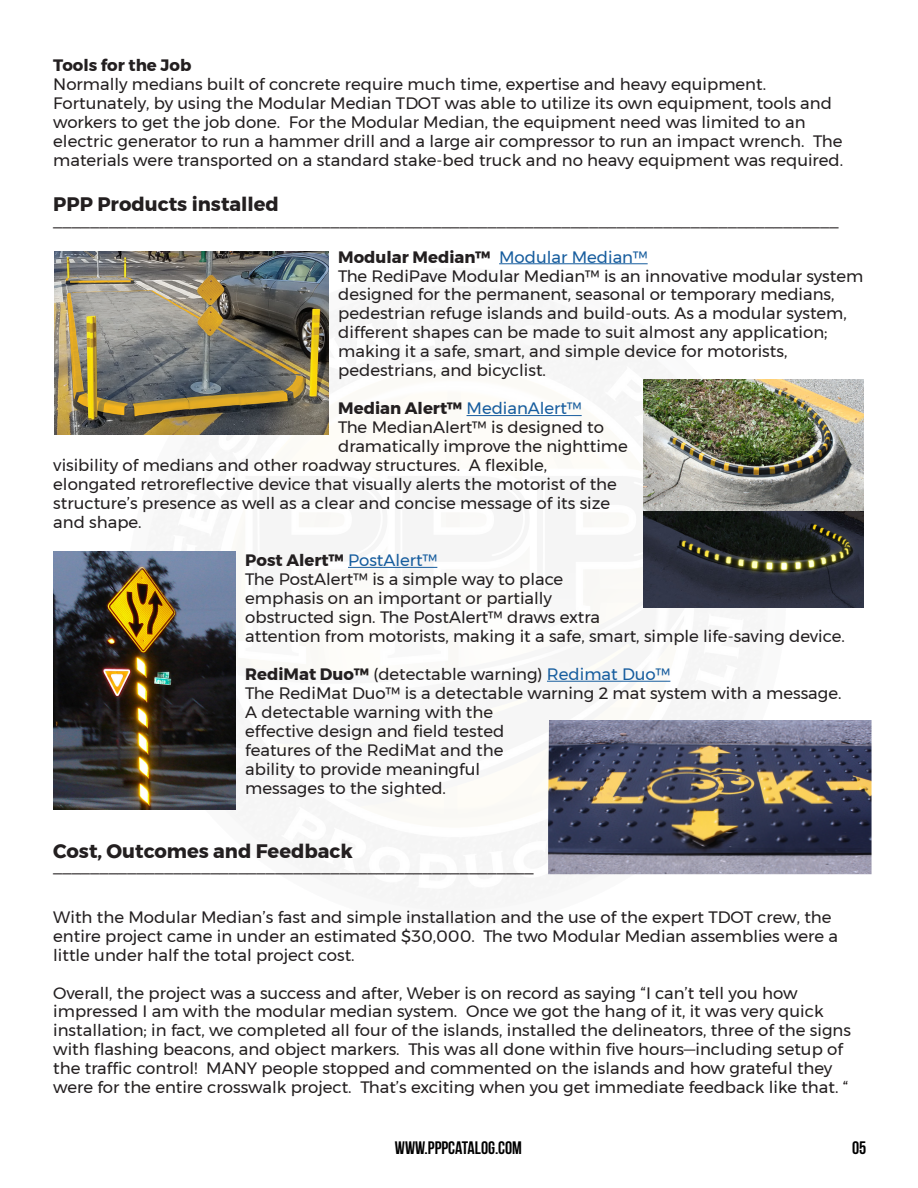
<style>
.page{position:relative;width:918px;height:1188px;background:#fff}
.page>*{position:absolute;margin:0;border:0;box-sizing:border-box;transform-origin:0 0}
.t1{font:700 19.5px "Montserrat";color:#231f20}
.t2{font:700 18px "Bebas Neue";color:#000}
.t3{font:16.5px/18.9px "Montserrat";color:#231f20}
.t4{font:700 16.5px "Montserrat";color:#231f20}
.s1{font-weight:400;color:#175d9e}
.s2{font-weight:700}
.s3{color:#175d9e}
</style>
<div class="page">
<hr style="left:499px;top:263px;width:149px;height:1px;background:#175d9e">
<hr style="left:467px;top:415px;width:115px;height:1px;background:#175d9e">
<hr style="left:348px;top:567px;width:89px;height:1px;background:#175d9e">
<hr style="left:547px;top:681px;width:123px;height:1px;background:#175d9e">
<img style="left:644px;top:511px;width:220px;height:97px">
<img style="left:644px;top:380px;width:220px;height:131px">
<img style="left:54px;top:252px;width:275px;height:183px">
<img style="left:54px;top:551px;width:182px;height:259px">
<img style="left:548px;top:720px;width:324px;height:154px">
<p class="t4" style="left:53px;top:52px;width:140px">Tools for the Job</p>
<p class="t3" style="left:53px;top:75px;width:792px">Normally medians built of concrete require much time, expertise and heavy equipment.<br>Fortunately, by using the Modular Median TDOT was able to utilize its own equipment, tools and workers to get the job done. For the Modular Median, the equipment need was limited to an electric generator to run a hammer drill and a large air compressor to run an impact wrench. The materials were transported on a standard stake-bed truck and no heavy equipment was required.</p>
<p class="t1" style="left:53px;top:189px;width:227px">PPP Products installed</p>
<p class="t3" style="left:53px;top:209px;width:787px">_____________________________________________________________________________________</p>
<p class="t4" style="left:338px;top:243px;width:311px">Modular Median™ <span class="s1">Modular Median™</span></p>
<p class="t3" style="left:338px;top:266px;width:527px">The RediPave Modular Median™ is an innovative modular system designed for the permanent, seasonal or temporary medians, pedestrian refuge islands and build-outs. As a modular system, different shapes can be made to suit almost any application; making it a safe, smart, and simple device for motorists, pedestrians, and bicyclist.</p>
<p class="t4" style="left:338px;top:395px;width:245px">Median Alert™ <span class="s1">MedianAlert™</span></p>
<p class="t3" style="left:338px;top:418px;width:267px">The MedianAlert™ is designed to</p>
<p class="t3" style="left:338px;top:437px;width:291px">dramatically improve the nighttime</p>
<p class="t3" style="left:53px;top:456px;width:496px">visibility of medians and other roadway structures. A flexible,</p>
<p class="t3" style="left:53px;top:475px;width:565px">elongated retroreflective device that visually alerts the motorist of the</p>
<p class="t3" style="left:53px;top:494px;width:558px">structure’s presence as well as a clear and concise message of its size</p>
<p class="t3" style="left:53px;top:513px;width:90px">and shape.</p>
<p class="t4" style="left:245px;top:547px;width:194px">Post Alert™ <span class="s1">PostAlert™</span></p>
<p class="t3" style="left:245px;top:570px;width:601px">The PostAlert™ is a simple way to place<br>emphasis on an important or partially<br>obstructed sign. The PostAlert™ draws extra<br>attention from motorists, making it a safe, smart, simple life-saving device.</p>
<p class="t3" style="left:245px;top:665px;width:427px"><span class="s2">RediMat Duo™</span> (detectable warning) <span class="s3">Redimat Duo™</span></p>
<p class="t3" style="left:245px;top:683px;width:598px">The RediMat Duo™ is a detectable warning 2 mat system with a message.<br>A detectable warning with the<br>effective design and field tested<br>features of the RediMat and the<br>ability to provide meaningful<br>messages to the sighted.</p>
<p class="t1" style="left:53px;top:835px;width:301px">Cost, Outcomes and Feedback</p>
<p class="t3" style="left:53px;top:856px;width:482px">____________________________________________________</p>
<p class="t3" style="left:53px;top:907px;width:786px">With the Modular Median’s fast and simple installation and the use of the expert TDOT crew, the entire project came in under an estimated $30,000. The two Modular Median assemblies were a little under half the total project cost.</p>
<p class="t3" style="left:53px;top:983px;width:799px">Overall, the project was a success and after, Weber is on record as saying “I can’t tell you how impressed I am with the modular median system. Once we got the hang of it, it was very quick installation; in fact, we completed all four of the islands, installed the delineators, three of the signs with flashing beacons, and object markers. This was all done within five hours—including setup of the traffic control! MANY people stopped and commented on the islands and how grateful they were for the entire crosswalk project. That’s exciting when you get immediate feedback like that. “</p>
<p class="t2" style="left:395px;top:1138px;width:129px">WWW.PPPCATALOG.COM</p>
<p class="t2" style="left:852px;top:1137px;width:16px">05</p>
</div>
